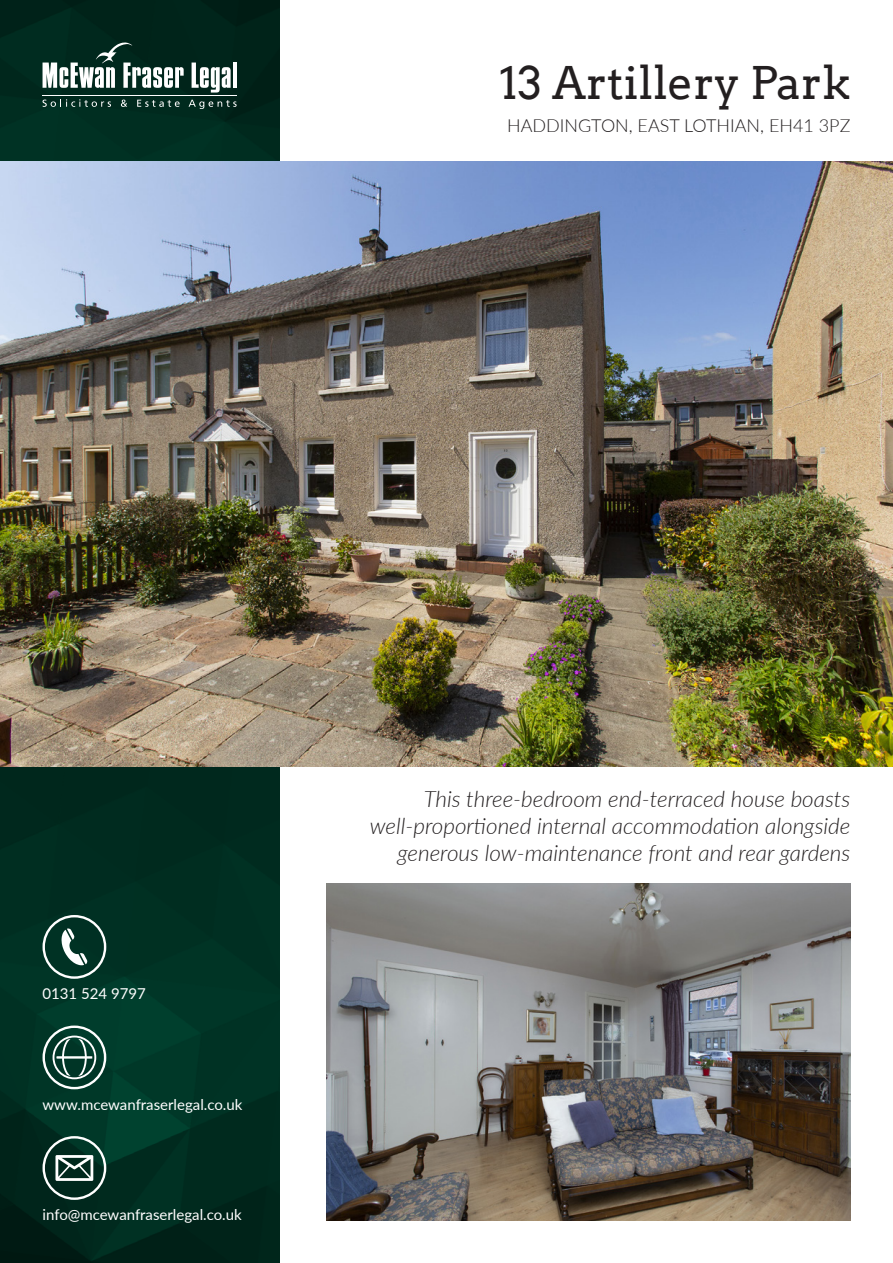
<style>
.page{position:relative;width:893px;height:1263px;background:#fff}
.page>*{position:absolute;margin:0;border:0;box-sizing:border-box;transform-origin:0 0}
.t1{font:45px "Arvo";color:#231f20}
.t2{font:italic 300 22.5px/27px "Lato";color:#231f20;text-align:right}
.t3{font:300 18px "Lato";color:#231f20}
.t4{font:15px "Lato";color:#fff}
</style>
<div class="page">
<img style="left:0;top:0;width:279px;height:1263px">
<img style="left:0;top:162px;width:893px;height:605px">
<svg style="left:43px;top:43px;width:141px;height:45px"></svg>
<svg style="left:192px;top:63px;width:39px;height:30px"></svg>
<hr style="left:233px;top:63px;width:4px;height:25px;background:#fff">
<hr style="left:43px;top:95px;width:194px;height:1px;background:#fff">
<svg style="left:43px;top:99px;width:68px;height:8px"></svg>
<svg style="left:121px;top:100px;width:6px;height:7px"></svg>
<svg style="left:137px;top:100px;width:43px;height:7px"></svg>
<svg style="left:189px;top:100px;width:48px;height:9px"></svg>
<img style="left:326px;top:883px;width:524px;height:337px">
<svg style="left:43px;top:915px;width:63px;height:64px;background:#335a4f"></svg>
<svg style="left:43px;top:1025px;width:63px;height:64px;background:#3a6559"></svg>
<svg style="left:43px;top:1136px;width:63px;height:64px;background:#3a5b52"></svg>
<h1 class="t1" style="left:499px;top:55px;width:353px">13 Artillery Park</h1>
<p class="t3" style="left:507px;top:113px;width:345px">HADDINGTON, EAST LOTHIAN, EH41 3PZ</p>
<p class="t4" style="left:43px;top:983px;width:105px">0131 524 9797</p>
<p class="t4" style="left:43px;top:1094px;width:201px">www.mcewanfraserlegal.co.uk</p>
<p class="t4" style="left:43px;top:1204px;width:201px">info@mcewanfraserlegal.co.uk</p>
<p class="t2" style="left:370px;top:785px;width:482px">This three-bedroom end-terraced house boasts well-proportioned internal accommodation alongside generous low-maintenance front and rear gardens</p>
</div>
